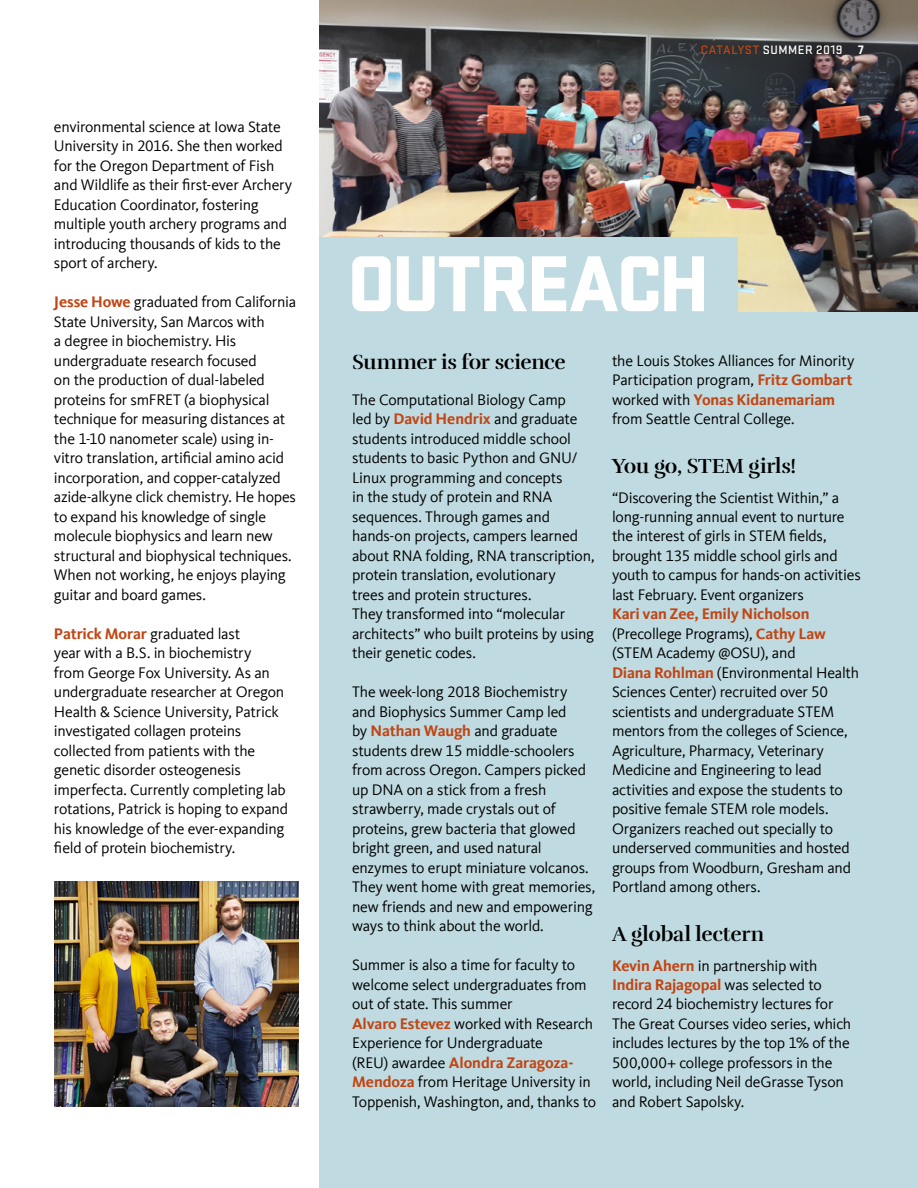
<style>
.page{position:relative;width:918px;height:1188px;background:#fff}
.page>*{position:absolute;margin:0;border:0;box-sizing:border-box;transform-origin:0 0}
.t1{font:900 82.5px "Stratum 2";letter-spacing:-.04em;color:#fff}
.t2{font:21px "Rufina Stencil Bold";letter-spacing:-.015em;color:#000}
.t3{font:15.75px/19.5px "Kievit Offc";letter-spacing:-.015em;color:#000}
.t4{font:500 12.75px "Stratum 2";letter-spacing:.04em;color:#fff}
.s1{font-weight:700;color:#c14614}
.s2{color:#c14614}
.s3{font-weight:900}
</style>
<div class="page">
<div style="left:320px;top:0;width:598px;height:1188px;background:#bfdae0"></div>
<img style="left:320px;top:0;width:598px;height:311px">
<div style="left:320px;top:237px;width:418px;height:111px;background:#bfdae0"></div>
<img style="left:54px;top:881px;width:244px;height:226px">
<hr style="left:0;top:339px;width:1px;height:152px;background:#000">
<p class="t3" style="left:54px;top:117px;width:240px">environmental science at Iowa State University in 2016. She then worked for the Oregon Department of Fish and Wildlife as their first-ever Archery Education Coordinator, fostering multiple youth archery programs and introducing thousands of kids to the sport of archery.</p>
<p class="t3" style="left:54px;top:293px;width:244px"><span class="s1">Jesse Howe</span> graduated from California State University, San Marcos with<br>a degree in biochemistry. His undergraduate research focused<br>on the production of dual-labeled proteins for smFRET (a biophysical technique for measuring distances at the 1-10 nanometer scale) using in&shy;vitro translation, artificial amino acid incorporation, and copper-catalyzed azide-alkyne click chemistry. He hopes to expand his knowledge of single molecule biophysics and learn new structural and biophysical techniques.<br>When not working, he enjoys playing guitar and board games.</p>
<p class="t3" style="left:54px;top:624px;width:235px"><span class="s1">Patrick Morar</span> graduated last<br>year with a B.S. in biochemistry<br>from George Fox University. As an undergraduate researcher at Oregon Health &amp; Science University, Patrick investigated collagen proteins collected from patients with the genetic disorder osteogenesis imperfecta. Currently completing lab rotations, Patrick is hoping to expand his knowledge of the ever-expanding field of protein biochemistry.</p>
<p class="t4" style="left:701px;top:41px;width:165px"><span class="s2">CATALYST</span> SUMMER 2019 <span class="s3">7</span></p>
<h1 class="t1" style="left:347px;top:223px;width:364px">OUTREACH</h1>
<h2 class="t2" style="left:352px;top:350px;width:215px">Summer is for science</h2>
<p class="t3" style="left:352px;top:390px;width:244px">The Computational Biology Camp<br>led by <span class="s1">David Hendrix</span> and graduate students introduced middle school students to basic Python and GNU/ Linux programming and concepts<br>in the study of protein and RNA sequences. Through games and hands-on projects, campers learned about RNA folding, RNA transcription, protein translation, evolutionary<br>trees and protein structures.<br>They transformed into “molecular architects” who built proteins by using their genetic codes.</p>
<p class="t3" style="left:352px;top:683px;width:245px">The week-long 2018 Biochemistry<br>and Biophysics Summer Camp led<br>by <span class="s1">Nathan Waugh</span> and graduate students drew 15 middle-schoolers from across Oregon. Campers picked up DNA on a stick from a fresh strawberry, made crystals out of proteins, grew bacteria that glowed bright green, and used natural enzymes to erupt miniature volcanos.<br>They went home with great memories, new friends and new and empowering ways to think about the world.</p>
<p class="t3" style="left:352px;top:956px;width:246px">Summer is also a time for faculty to welcome select undergraduates from out of state. This summer<br><span class="s1">Alvaro Estevez</span> worked with Research Experience for Undergraduate<br>(REU) awardee <span class="s1">Alondra Zaragoza-Mendoza</span> from Heritage University in Toppenish, Washington, and, thanks to</p>
<p class="t3" style="left:612px;top:351px;width:244px">the Louis Stokes Alliances for Minority Participation program, <span class="s1">Fritz Gombart </span>worked with <span class="s1">Yonas Kidanemariam </span>from Seattle Central College.</p>
<h2 class="t2" style="left:612px;top:453px;width:186px">You go, STEM girls!</h2>
<p class="t3" style="left:612px;top:488px;width:250px">“Discovering the Scientist Within,” a long-running annual event to nurture the interest of girls in STEM fields, brought 135 middle school girls and youth to campus for hands-on activities last February. Event organizers</p>
<p class="t3" style="left:612px;top:605px;width:249px"><span class="s1">Kari van Zee, Emily Nicholson </span>(Precollege Programs), <span class="s1">Cathy Law </span>(STEM Academy @OSU), and<br><span class="s1">Diana Rohlman</span> (Environmental Health Sciences Center) recruited over 50 scientists and undergraduate STEM mentors from the colleges of Science, Agriculture, Pharmacy, Veterinary Medicine and Engineering to lead activities and expose the students to positive female STEM role models.<br>Organizers reached out specially to underserved communities and hosted groups from Woodburn, Gresham and Portland among others.</p>
<h2 class="t2" style="left:612px;top:921px;width:154px">A global lectern</h2>
<p class="t3" style="left:612px;top:956px;width:241px"><span class="s1">Kevin Ahern</span> in partnership with <span class="s1">Indira Rajagopal</span> was selected to record 24 biochemistry lectures for The Great Courses video series, which includes lectures by the top 1% of the 500,000+ college professors in the world, including Neil deGrasse Tyson and Robert Sapolsky.</p>
</div>
